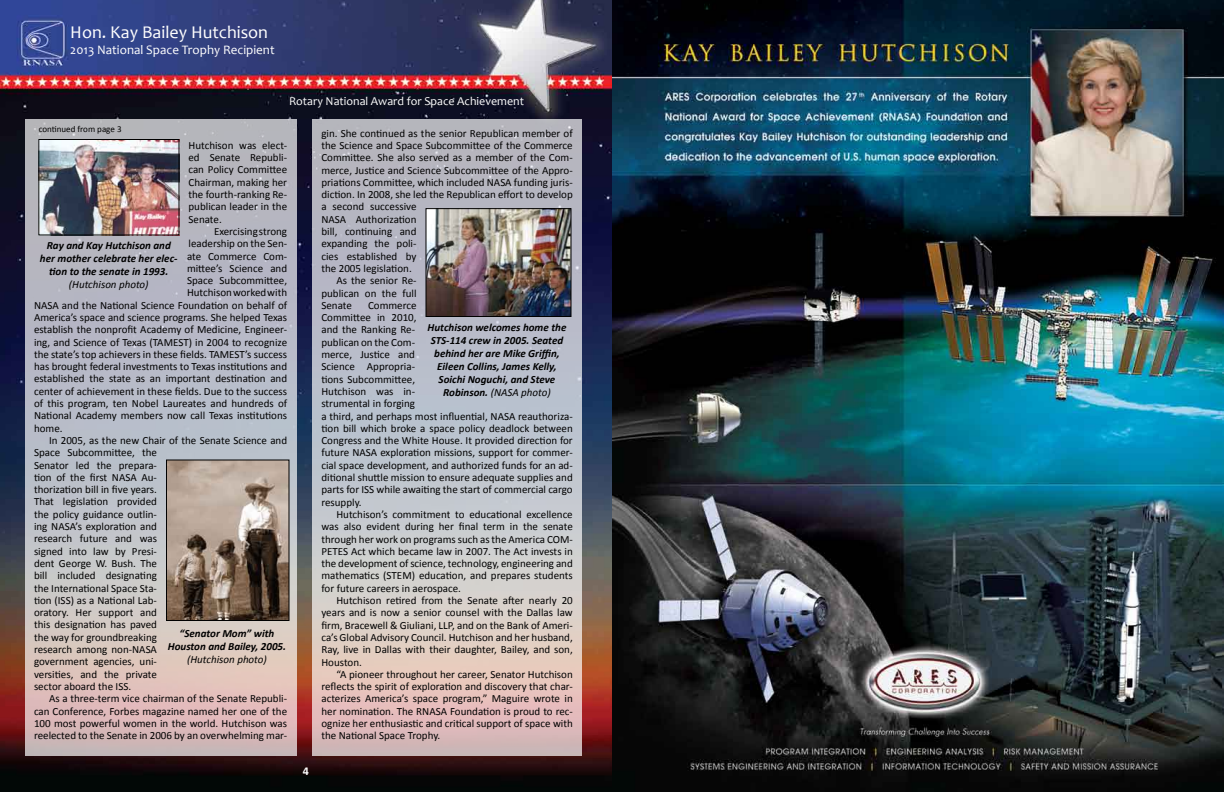
<style>
.page{position:relative;width:1224px;height:792px;background:#fff}
.page>*{position:absolute;margin:0;border:0;box-sizing:border-box;transform-origin:0 0}
.t1{font:18px "Candara";color:#fff}
.t2{font:13px "Candara";color:#fff}
.t3{font:12px "Candara";color:#fff}
.t4{font:700 12px "Calibri";color:#fff}
.t5{font:11px/12.3px "Calibri";color:#000;text-align:justify}
.t6{font:italic 700 11px/13px "Calibri";color:#000;text-align:center}
.t7{font:italic 11px "Calibri";color:#000}
.t8{font:9px "Calibri";color:#000}
.s1{font-weight:400}
</style>
<div class="page">
<img style="left:0;top:0;width:1224px;height:792px">
<svg style="left:25px;top:119px;width:271px;height:637px;background:#c2bdc2"></svg>
<svg style="left:312px;top:119px;width:270px;height:637px;background:#c6c1c6"></svg>
<img style="left:40px;top:141px;width:138px;height:93px">
<div style="left:38px;top:139px;width:142px;height:97px;border:1px solid #000"></div>
<img style="left:168px;top:462px;width:120px;height:157px">
<div style="left:166px;top:460px;width:124px;height:161px;border:1px solid #000"></div>
<img style="left:428px;top:210px;width:142px;height:105px">
<div style="left:426px;top:208px;width:146px;height:109px;border:1px solid #000"></div>
<h1 class="t1" style="left:70px;top:21px;width:199px">Hon. Kay Bailey Hutchison</h1>
<p class="t2" style="left:70px;top:41px;width:206px">2013 National Space Trophy Recipient</p>
<p class="t3" style="left:289px;top:93px;width:237px">Rotary National Award for Space Achievement</p>
<p class="t8" style="left:39px;top:123px;width:84px">continued from page 3</p>
<p class="t5" style="left:188px;top:139px;width:100px">Hutchison was elect&shy;ed Senate Republi&shy;can Policy Committee Chairman, making her the fourth-ranking Re&shy;publican leader in the Senate.</p>
<p class="t5" style="left:214px;top:225px;width:75px">Exercisingstrong</p>
<p class="t5" style="left:189px;top:237px;width:100px">leadership on the Sen-</p>
<p class="t5" style="left:187px;top:250px;width:102px">ate Commerce Com-</p>
<p class="t5" style="left:187px;top:262px;width:102px">mittee’s Science and</p>
<p class="t5" style="left:187px;top:274px;width:102px">Space Subcommittee,</p>
<p class="t5" style="left:187px;top:287px;width:102px">Hutchisonworkedwith</p>
<p class="t5" style="left:34px;top:299px;width:255px">NASA and the National Science Foundation on behalf of</p>
<p class="t5" style="left:34px;top:311px;width:255px">America’s space and science programs. She helped Texas</p>
<p class="t5" style="left:34px;top:324px;width:255px">establish the nonprofit Academy of Medicine, Engineer-</p>
<p class="t5" style="left:34px;top:336px;width:255px">ing, and Science of Texas (TAMEST) in 2004 to recognize</p>
<p class="t5" style="left:34px;top:348px;width:255px">the state’s top achievers in these fields. TAMEST’s success</p>
<p class="t5" style="left:34px;top:360px;width:255px">has brought federal investments to Texas institutions and</p>
<p class="t5" style="left:34px;top:373px;width:255px">established the state as an important destination and</p>
<p class="t5" style="left:34px;top:385px;width:255px">center of achievement in these fields. Due to the success</p>
<p class="t5" style="left:34px;top:397px;width:255px">of this program, ten Nobel Laureates and hundreds of</p>
<p class="t5" style="left:34px;top:410px;width:255px">National Academy members now call Texas institutions</p>
<p class="t5" style="left:34px;top:422px;width:30px">home.</p>
<p class="t5" style="left:49px;top:434px;width:240px">In 2005, as the new Chair of the Senate Science and</p>
<p class="t5" style="left:34px;top:447px;width:125px">Space Subcommittee, the</p>
<p class="t5" style="left:34px;top:459px;width:125px">Senator led the prepara-</p>
<p class="t5" style="left:34px;top:471px;width:125px">tion of the first NASA Au-</p>
<p class="t5" style="left:34px;top:483px;width:124px">thorization bill in five years.</p>
<p class="t5" style="left:34px;top:496px;width:125px">That legislation provided</p>
<p class="t5" style="left:34px;top:508px;width:125px">the policy guidance outlin-</p>
<p class="t5" style="left:34px;top:520px;width:124px">ing NASA’s exploration and</p>
<p class="t5" style="left:34px;top:533px;width:124px">research future and was</p>
<p class="t5" style="left:34px;top:545px;width:125px">signed into law by Presi-</p>
<p class="t5" style="left:34px;top:557px;width:124px">dent George W. Bush. The</p>
<p class="t5" style="left:34px;top:569px;width:124px">bill included designating</p>
<p class="t5" style="left:34px;top:582px;width:125px">the International Space Sta-</p>
<p class="t5" style="left:34px;top:594px;width:125px">tion (ISS) as a National Lab-</p>
<p class="t5" style="left:34px;top:606px;width:125px">oratory. Her support and</p>
<p class="t5" style="left:34px;top:619px;width:125px">this designation has paved</p>
<p class="t5" style="left:34px;top:631px;width:124px">the way for groundbreaking</p>
<p class="t5" style="left:34px;top:643px;width:125px">research among non-NASA</p>
<p class="t5" style="left:34px;top:656px;width:124px">government agencies, uni-</p>
<p class="t5" style="left:34px;top:668px;width:125px">versities, and the private</p>
<p class="t5" style="left:34px;top:680px;width:99px">sector aboard the ISS.</p>
<p class="t5" style="left:49px;top:692px;width:240px">As a three-term vice chairman of the Senate Republi-</p>
<p class="t5" style="left:34px;top:705px;width:255px">can Conference, Forbes magazine named her one of the</p>
<p class="t5" style="left:34px;top:717px;width:255px">100 most powerful women in the world. Hutchison was</p>
<p class="t5" style="left:34px;top:729px;width:255px">reelected to the Senate in 2006 by an overwhelming mar-</p>
<p class="t6" style="left:40px;top:239px;width:139px">Ray and Kay Hutchison and her mother celebrate her elec&shy;tion to the senate in 1993.</p>
<p class="t7" style="left:69px;top:277px;width:81px">(Hutchison photo)</p>
<p class="t6" style="left:168px;top:627px;width:120px">“Senator Mom” with<br>Houston and Bailey, 2005.</p>
<p class="t7" style="left:187px;top:652px;width:81px">(Hutchison photo)</p>
<p class="t4" style="left:303px;top:763px;width:8px">4</p>
<p class="t5" style="left:321px;top:127px;width:253px">gin. She continued as the senior Republican member of</p>
<p class="t5" style="left:321px;top:139px;width:253px">the Science and Space Subcommittee of the Commerce</p>
<p class="t5" style="left:321px;top:152px;width:253px">Committee. She also served as a member of the Com-</p>
<p class="t5" style="left:321px;top:164px;width:253px">merce, Justice and Science Subcommittee of the Appro-</p>
<p class="t5" style="left:321px;top:176px;width:253px">priations Committee, which included NASA funding juris-</p>
<p class="t5" style="left:321px;top:188px;width:253px">diction. In 2008, she led the Republican effort to develop</p>
<p class="t5" style="left:321px;top:201px;width:97px">a second successive</p>
<p class="t5" style="left:321px;top:213px;width:97px">NASA Authorization</p>
<p class="t5" style="left:321px;top:225px;width:97px">bill, continuing and</p>
<p class="t5" style="left:321px;top:238px;width:97px">expanding the poli-</p>
<p class="t5" style="left:321px;top:250px;width:97px">cies established by</p>
<p class="t5" style="left:321px;top:262px;width:92px">the 2005 legislation.</p>
<p class="t5" style="left:336px;top:275px;width:82px">As the senior Re-</p>
<p class="t5" style="left:321px;top:287px;width:97px">publican on the full</p>
<p class="t5" style="left:321px;top:299px;width:32px">Senate</p>
<p class="t5" style="left:321px;top:299px;width:253px;text-align:left;text-indent:47px">Commerce<br>Committee in 2010,<br>and the Ranking Re-<br>publican on the Com-<br>merce, Justice and<br>Science Appropria-<br>tions Subcommittee,<br>Hutchison was in-<br>strumental in forging<br>a third, and perhaps most influential, NASA reauthoriza&shy;tion bill which broke a space policy deadlock between Congress and the White House. It provided direction for future NASA exploration missions, support for commer&shy;cial space development, and authorized funds for an ad&shy;ditional shuttle mission to ensure adequate supplies and parts for ISS while awaiting the start of commercial cargo resupply.</p>
<p class="t5" style="left:321px;top:508px;width:253px;text-indent:15px">Hutchison’s commitment to educational excellence was also evident during her final term in the senate through her work on programs such as the America COM-PETES Act which became law in 2007. The Act invests in the development of science, technology, engineering and mathematics (STEM) education, and prepares students for future careers in aerospace.</p>
<p class="t5" style="left:321px;top:594px;width:253px;text-indent:15px">Hutchison retired from the Senate after nearly 20 years and is now a senior counsel with the Dallas law firm, Bracewell &amp; Giuliani, LLP, and on the Bank of Ameri&shy;ca’s Global Advisory Council. Hutchison and her husband, Ray, live in Dallas with their daughter, Bailey, and son, Houston.</p>
<p class="t5" style="left:321px;top:668px;width:253px;text-indent:15px">“A pioneer throughout her career, Senator Hutchison reflects the spirit of exploration and discovery that char&shy;acterizes America’s space program,” Maguire wrote in her nomination. The RNASA Foundation is proud to rec&shy;ognize her enthusiastic and critical support of space with the National Space Trophy.</p>
<p class="t6" style="left:428px;top:321px;width:140px">Hutchison welcomes home the<br>STS-114 crew in 2005. Seated behind her are Mike Griffin,<br>Eileen Collins, James Kelly,<br>Soichi Noguchi, and Steve<br>Robinson. <span class="s1">(NASA photo)</span></p>
</div>
